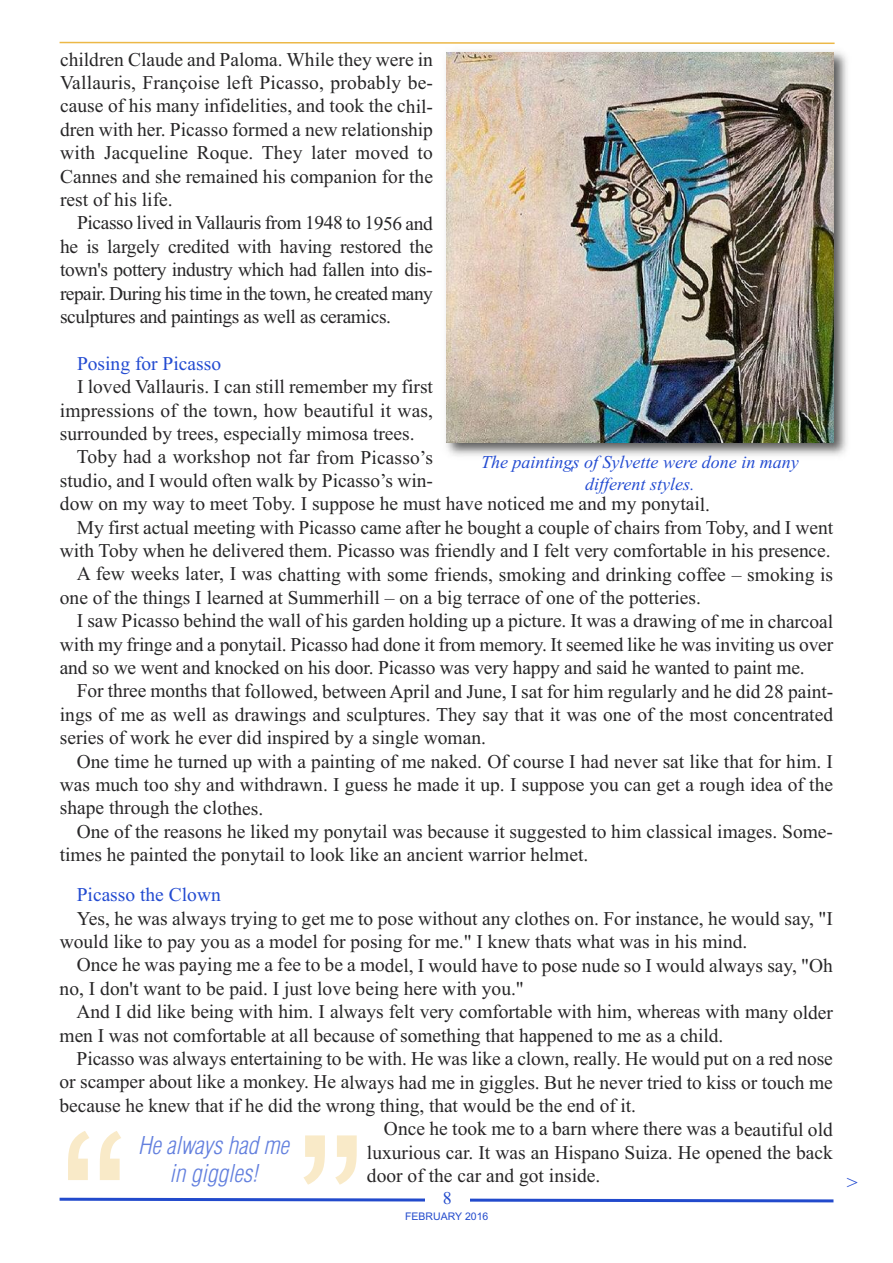
<style>
.page{position:relative;width:893px;height:1263px;background:#fff}
.page>*{position:absolute;margin:0;border:0;box-sizing:border-box;transform-origin:0 0}
.t1{font:210px "Arial";color:#f9eac8}
.t2{font:italic 300 condensed 24px/28.8px "Helvetica";color:#6380de;text-align:center}
.t3{font:19.5px/23.4px "Times New Roman";color:#272627}
.t4{font:19.5px "Times New Roman";color:#234bd1}
.t5{font:italic 18px/21.6px "Times New Roman";color:#234bd1;text-align:center}
.t6{font:18px "Times New Roman";color:#224acc}
.t7{font:10.5px "Arial";color:#224acc}
</style>
<div class="page">
<svg style="left:59px;top:1197px;width:775px;height:6px"></svg>
<div style="left:425px;top:1192px;width:44px;height:37px;background:#fff"></div>
<svg style="left:59px;top:41px;width:776px;height:3px"></svg>
<img style="left:446px;top:51px;width:401px;height:405px">
<img style="left:446px;top:52px;width:387px;height:391px">
<p class="t3" style="left:60px;top:47px;width:374px;text-align:justify">children Claude and Paloma. While they were in Vallauris, Françoise left Picasso, probably be&shy;cause of his many infidelities, and took the chil&shy;dren with her. Picasso formed a new relationship with Jacqueline Roque. They later moved to Cannes and she remained his companion for the rest of his life.</p>
<p class="t3" style="left:60px;top:211px;width:374px;text-align:justify;text-indent:17px">Picasso lived in Vallauris from 1948 to 1956 and he is largely credited with having restored the town's pottery industry which had fallen into dis&shy;repair. During his time in the town, he created many sculptures and paintings as well as ceramics.</p>
<p class="t4" style="left:77px;top:352px;width:146px">Posing for Picasso</p>
<p class="t3" style="left:77px;top:375px;width:357px">I loved Vallauris. I can still remember my first</p>
<p class="t3" style="left:60px;top:398px;width:375px">impressions of the town, how beautiful it was,</p>
<p class="t3" style="left:60px;top:422px;width:356px">surrounded by trees, especially mimosa trees.</p>
<p class="t3" style="left:77px;top:445px;width:358px">Toby had a workshop not far from Picasso’s</p>
<p class="t3" style="left:60px;top:468px;width:375px">studio, and I would often walk by Picasso’s win-</p>
<p class="t3" style="left:60px;top:492px;width:652px">dow on my way to meet Toby. I suppose he must have noticed me and my ponytail.</p>
<p class="t3" style="left:77px;top:515px;width:758px">My first actual meeting with Picasso came after he bought a couple of chairs from Toby, and I went</p>
<p class="t3" style="left:60px;top:539px;width:772px">with Toby when he delivered them. Picasso was friendly and I felt very comfortable in his presence.</p>
<p class="t3" style="left:77px;top:562px;width:758px">A few weeks later, I was chatting with some friends, smoking and drinking coffee – smoking is</p>
<p class="t3" style="left:60px;top:585px;width:643px">one of the things I learned at Summerhill – on a big terrace of one of the potteries.</p>
<p class="t3" style="left:77px;top:609px;width:758px">I saw Picasso behind the wall of his garden holding up a picture. It was a drawing of me in charcoal</p>
<p class="t3" style="left:60px;top:632px;width:775px">with my fringe and a ponytail. Picasso had done it from memory. It seemed like he was inviting us over</p>
<p class="t3" style="left:60px;top:656px;width:746px">and so we went and knocked on his door. Picasso was very happy and said he wanted to paint me.</p>
<p class="t3" style="left:77px;top:679px;width:758px">For three months that followed, between April and June, I sat for him regularly and he did 28 paint-</p>
<p class="t3" style="left:60px;top:702px;width:775px">ings of me as well as drawings and sculptures. They say that it was one of the most concentrated</p>
<p class="t3" style="left:60px;top:726px;width:428px">series of work he ever did inspired by a single woman.</p>
<p class="t3" style="left:77px;top:749px;width:758px">One time he turned up with a painting of me naked. Of course I had never sat like that for him. I</p>
<p class="t3" style="left:60px;top:773px;width:775px">was much too shy and withdrawn. I guess he made it up. I suppose you can get a rough idea of the</p>
<p class="t3" style="left:60px;top:796px;width:205px">shape through the clothes.</p>
<p class="t3" style="left:77px;top:819px;width:758px">One of the reasons he liked my ponytail was because it suggested to him classical images. Some-</p>
<p class="t3" style="left:60px;top:843px;width:530px">times he painted the ponytail to look like an ancient warrior helmet.</p>
<p class="t4" style="left:77px;top:883px;width:146px">Picasso the Clown</p>
<p class="t3" style="left:60px;top:906px;width:775px;text-indent:17px">Yes, he was always trying to get me to pose without any clothes on. For instance, he would say, "I would like to pay you as a model for posing for me." I knew thats what was in his mind.</p>
<p class="t3" style="left:60px;top:953px;width:775px;text-indent:17px">Once he was paying me a fee to be a model, I would have to pose nude so I would always say, "Oh no, I don't want to be paid. I just love being here with you."</p>
<p class="t3" style="left:60px;top:1000px;width:775px;text-indent:17px">And I did like being with him. I always felt very comfortable with him, whereas with many older men I was not comfortable at all because of something that happened to me as a child.</p>
<p class="t3" style="left:77px;top:1047px;width:758px">Picasso was always entertaining to be with. He was like a clown, really. He would put on a red nose</p>
<p class="t3" style="left:60px;top:1070px;width:775px">or scamper about like a monkey. He always had me in giggles. But he never tried to kiss or touch me</p>
<p class="t3" style="left:60px;top:1093px;width:578px">because he knew that if he did the wrong thing, that would be the end of it.</p>
<p class="t3" style="left:384px;top:1117px;width:450px">Once he took me to a barn where there was a beautiful old</p>
<p class="t3" style="left:367px;top:1140px;width:467px">luxurious car. It was an Hispano Suiza. He opened the back</p>
<p class="t3" style="left:367px;top:1164px;width:235px">door of the car and got inside.</p>
<p class="t6" style="left:443px;top:1188px;width:10px">8</p>
<p class="t7" style="left:405px;top:1210px;width:85px">FEBRUARY 2016</p>
<p class="t5" style="left:481px;top:451px;width:319px">The paintings of Sylvette were done in many different styles.</p>
<h1 class="t1" style="left:60px;top:1090px;width:308px">“ ”</h1>
<p class="t2" style="left:138px;top:1130px;width:158px">He always had me in giggles!</p>
<p class="t4" style="left:847px;top:1171px;width:12px">&gt;</p>
</div>
